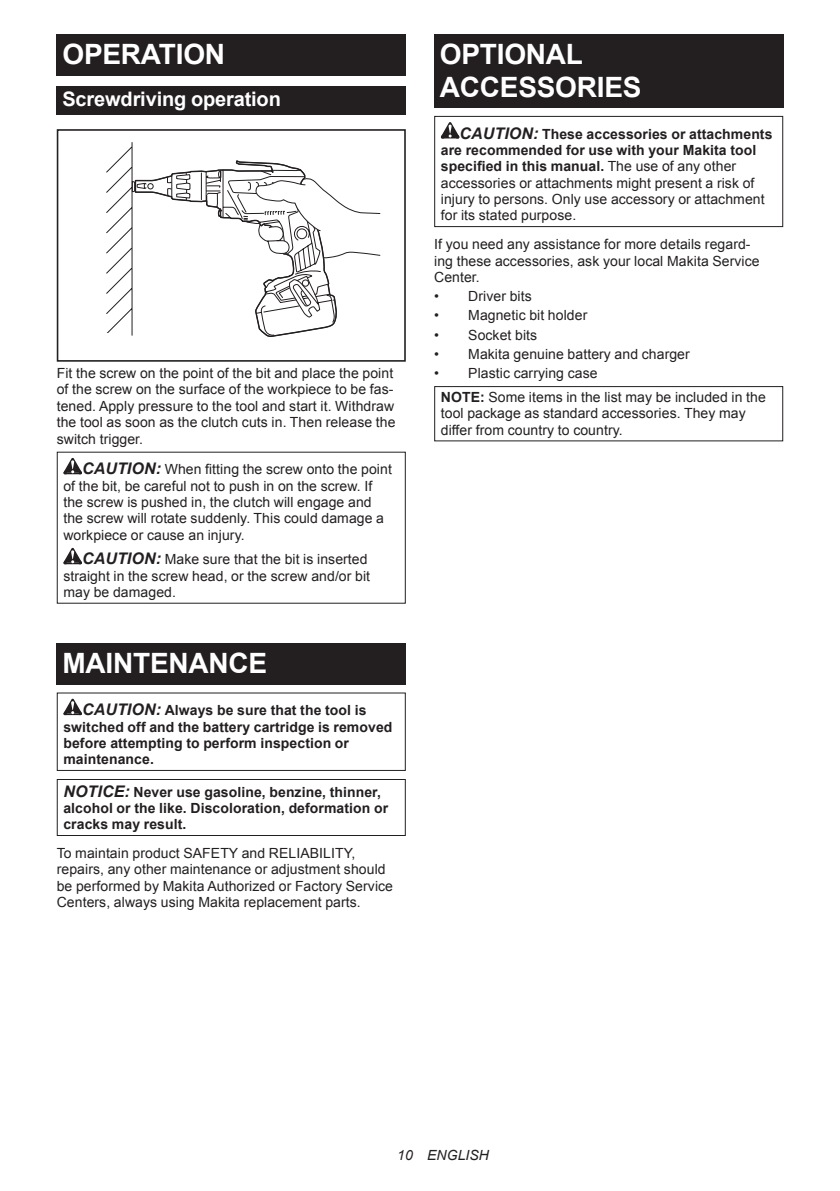
<style>
.page{position:relative;width:840px;height:1191px;background:#fff}
.page>*{position:absolute;margin:0;border:0;box-sizing:border-box;transform-origin:0 0}
.t1{font:700 28px/32.8px "Arial";letter-spacing:-.01em;color:#fff}
.t2{font:700 20px "Arial";letter-spacing:-.01em;color:#fff}
.t3{font:14px/16.4px "Arial";letter-spacing:.005em;color:#231f20}
.t4{font:700 14px/16.4px "Arial";letter-spacing:.005em;color:#231f20}
.t5{font:italic 14px "Arial";letter-spacing:.005em;color:#231f20}
.s1{font-weight:700;font-style:italic;font-size:16px}
.s2{font-style:italic;font-size:16px}
.s3{font-weight:700}
</style>
<div class="page">
<div style="left:57px;top:34px;width:348px;height:41px;background:#231f20"></div>
<div style="left:57px;top:86px;width:348px;height:29px;background:#231f20"></div>
<svg style="left:106px;top:142px;width:27px;height:194px"></svg>
<svg style="left:132px;top:159px;width:249px;height:178px"></svg>
<div style="left:57px;top:333px;width:73px;height:29px;background:#fff"></div>
<div style="left:57px;top:129px;width:348px;height:233px;border:2px solid #231f20"></div>
<svg style="left:63px;top:458px;width:19px;height:16px"></svg>
<svg style="left:63px;top:548px;width:19px;height:16px"></svg>
<div style="left:57px;top:643px;width:348px;height:41px;background:#231f20"></div>
<svg style="left:63px;top:698px;width:19px;height:17px"></svg>
<div style="left:57px;top:692px;width:348px;height:79px;border:1px solid #231f20"></div>
<div style="left:57px;top:779px;width:348px;height:57px;border:1px solid #231f20"></div>
<div style="left:434px;top:34px;width:348px;height:74px;background:#231f20"></div>
<svg style="left:440px;top:122px;width:19px;height:16px"></svg>
<div style="left:434px;top:116px;width:348px;height:111px;border:1px solid #231f20"></div>
<div style="left:434px;top:386px;width:348px;height:55px;border:1px solid #231f20"></div>
<h1 class="t1" style="left:62px;top:38px;width:164px">OPERATION</h1>
<h2 class="t2" style="left:62px;top:86px;width:220px">Screwdriving operation</h2>
<p class="t3" style="left:57px;top:365px;width:340px">Fit the screw on the point of the bit and place the point of the screw on the surface of the workpiece to be fas&shy;tened. Apply pressure to the tool and start it. Withdraw the tool as soon as the clutch cuts in. Then release the switch trigger.</p>
<p class="t3" style="left:63px;top:461px;width:330px;text-indent:19px"><span class="s1">CAUTION:</span> When fitting the screw onto the point of the bit, be careful not to push in on the screw. If the screw is pushed in, the clutch will engage and the screw will rotate suddenly. This could damage a workpiece or cause an injury.</p>
<p class="t3" style="left:63px;top:551px;width:308px;text-indent:19px"><span class="s1">CAUTION:</span> Make sure that the bit is inserted straight in the screw head, or the screw and/or bit may be damaged.</p>
<h1 class="t1" style="left:62px;top:647px;width:206px">MAINTENANCE</h1>
<p class="t4" style="left:63px;top:702px;width:330px;text-indent:19px"><span class="s2">CAUTION:</span> Always be sure that the tool is switched off and the battery cartridge is removed before attempting to perform inspection or maintenance.</p>
<p class="t4" style="left:63px;top:784px;width:326px"><span class="s2">NOTICE:</span> Never use gasoline, benzine, thinner, alcohol or the like. Discoloration, deformation or cracks may result.</p>
<p class="t3" style="left:57px;top:845px;width:337px">To maintain product SAFETY and RELIABILITY, repairs, any other maintenance or adjustment should be performed by Makita Authorized or Factory Service Centers, always using Makita replacement parts.</p>
<h1 class="t1" style="left:439px;top:38px;width:203px">OPTIONAL<br>ACCESSORIES</h1>
<p class="t3" style="left:440px;top:125px;width:333px;text-indent:19px"><span class="s1">CAUTION:</span> <span class="s3">These accessories or attachments are recommended for use with your Makita tool specified in this manual.</span> The use of any other accessories or attachments might present a risk of injury to persons. Only use accessory or attachment for its stated purpose.</p>
<p class="t3" style="left:434px;top:236px;width:327px">If you need any assistance for more details regard&shy;ing these accessories, ask your local Makita Service<br>Center.</p>
<p class="t3" style="left:434px;top:288px;width:99px">• Driver bits</p>
<p class="t3" style="left:434px;top:307px;width:155px">• Magnetic bit holder</p>
<p class="t3" style="left:434px;top:326px;width:104px">• Socket bits</p>
<p class="t3" style="left:434px;top:346px;width:257px">• Makita genuine battery and charger</p>
<p class="t3" style="left:440px;top:361px;width:326px;line-height:23.8px;text-indent:-7px">• Plastic carrying case<br><span class="s3">NOTE:</span> Some items in the list may be included in the</p>
<p class="t3" style="left:440px;top:405px;width:306px">tool package as standard accessories. They may differ from country to country.</p>
<p class="t5" style="left:397px;top:1146px;width:93px">10 ENGLISH</p>
</div>
